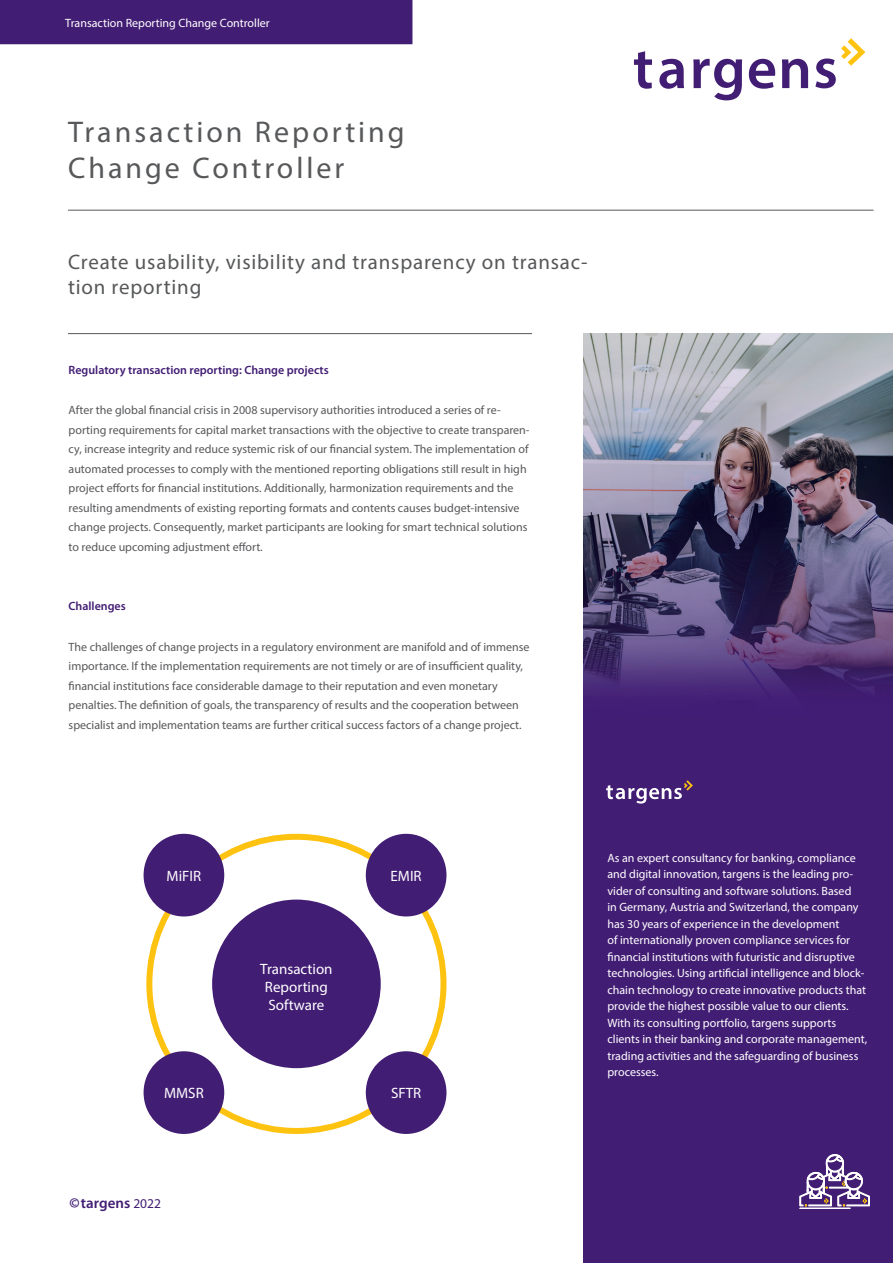
<style>
.page{position:relative;width:893px;height:1263px;background:#fff}
.page>*{position:absolute;margin:0;border:0;box-sizing:border-box;transform-origin:0 0}
.t1{font:30px/36px "Myriad Pro";letter-spacing:.1em;color:#57585a}
.t2{font:21px/25.5px "Myriad Pro";letter-spacing:.04em;color:#57585a}
.t3{font:15px/18px "Myriad Pro";color:#fff;text-align:center}
.t4{font:600 15px "Myriad Pro";color:#421d74}
.t5{font:12px/19.5px "Myriad Pro";color:#57585a}
.t6{font:12px/16.5px "Myriad Pro";color:#fff}
.t7{font:600 12px "Myriad Pro";color:#421d74}
.s1{font-weight:700}
.s2{font-weight:400;font-size:13.5px}
</style>
<div class="page">
<svg style="left:634px;top:51px;width:18px;height:38px"></svg>
<svg style="left:659px;top:59px;width:25px;height:30px"></svg>
<svg style="left:749px;top:59px;width:26px;height:30px"></svg>
<svg style="left:782px;top:59px;width:26px;height:29px"></svg>
<svg style="left:693px;top:59px;width:49px;height:41px"></svg>
<svg style="left:815px;top:38px;width:50px;height:50px"></svg>
<div style="left:0;top:0;width:412px;height:44px;background:#421d74"></div>
<div style="left:584px;top:961px;width:309px;height:302px;background:#421d74"></div>
<img style="left:584px;top:333px;width:309px;height:628px">
<svg style="left:606px;top:780px;width:87px;height:23px;background:#6c4f8f"></svg>
<svg style="left:800px;top:1154px;width:70px;height:55px"></svg>
<hr style="left:68px;top:210px;width:805px;height:1px;background:#57585a">
<hr style="left:68px;top:333px;width:464px;height:1px;background:#57585a">
<div style="left:212px;top:899px;width:169px;height:169px;background:#421d74;border-radius:50%"></div>
<div style="left:144px;top:834px;width:80px;height:82px;background:#421d74;border-radius:50%"></div>
<div style="left:366px;top:834px;width:80px;height:82px;background:#421d74;border-radius:50%"></div>
<div style="left:366px;top:1051px;width:80px;height:83px;background:#421d74;border-radius:50%"></div>
<div style="left:144px;top:1051px;width:80px;height:83px;background:#421d74;border-radius:50%"></div>
<p class="t6" style="left:65px;top:14px;width:206px">Transaction Reporting Change Controller</p>
<p class="t1" style="left:68px;top:113px;width:338px">Transaction Reporting<br>Change Controller</p>
<p class="t2" style="left:68px;top:249px;width:521px">Create usability, visibility and transparency on transac&shy;tion reporting</p>
<p class="t7" style="left:69px;top:362px;width:262px">Regulatory transaction reporting: Change projects</p>
<p class="t5" style="left:69px;top:400px;width:463px">After the global financial crisis in 2008 supervisory authorities introduced a series of re&shy;porting requirements for capital market transactions with the objective to create transparen&shy;cy, increase integrity and reduce systemic risk of our financial system. The implementation of automated processes to comply with the mentioned reporting obligations still result in high project efforts for financial institutions. Additionally, harmonization requirements and the resulting amendments of existing reporting formats and contents causes budget-intensive change projects. Consequently, market participants are looking for smart technical solutions to reduce upcoming adjustment effort.</p>
<p class="t7" style="left:69px;top:599px;width:59px">Challenges</p>
<p class="t5" style="left:69px;top:637px;width:462px">The challenges of change projects in a regulatory environment are manifold and of immense importance. If the implementation requirements are not timely or are of insufficient quality, financial institutions face considerable damage to their reputation and even monetary penalties. The definition of goals, the transparency of results and the cooperation between specialist and implementation teams are further critical success factors of a change project.</p>
<p class="t3" style="left:167px;top:866px;width:36px">MiFIR</p>
<p class="t3" style="left:391px;top:866px;width:33px">EMIR</p>
<p class="t3" style="left:260px;top:959px;width:74px">Transaction<br>Reporting<br>Software</p>
<p class="t3" style="left:164px;top:1084px;width:41px">MMSR</p>
<p class="t3" style="left:391px;top:1084px;width:32px">SFTR</p>
<p class="t4" style="left:69px;top:1193px;width:93px"><span class="s1">©</span>targens <span class="s2">2022</span></p>
<p class="t6" style="left:607px;top:849px;width:261px">As an expert consultancy for banking, compliance and digital innovation, targens is the leading pro&shy;vider of consulting and software solutions. Based<br>in Germany, Austria and Switzerland, the company has 30 years of experience in the development<br>of internationally proven compliance services for financial institutions with futuristic and disruptive technologies. Using artificial intelligence and block&shy;chain technology to create innovative products that provide the highest possible value to our clients.<br>With its consulting portfolio, targens supports clients in their banking and corporate management, trading activities and the safeguarding of business processes.</p>
</div>
